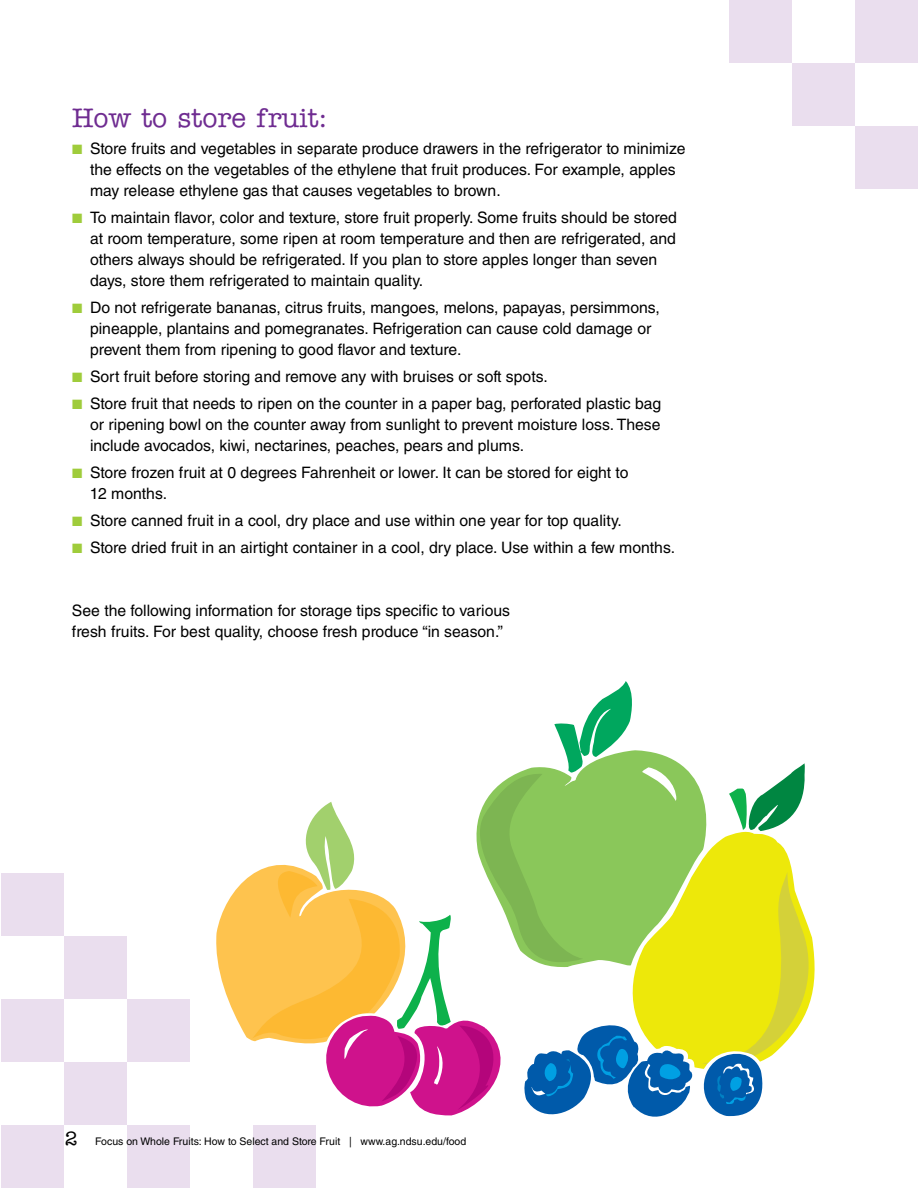
<style>
.page{position:relative;width:918px;height:1188px;background:#fff}
.page>*{position:absolute;margin:0;border:0;box-sizing:border-box;transform-origin:0 0}
.Subhead_1{font:500 27px "American Typewriter Std";color:#6f2c91}
.Body_text{font:15.75px/21px "Helvetica LT Std";color:#000}
.t1{font:10.5px "Helvetica LT Std";color:#000}
.s1{color:#9fcc3b}
.s2{font-family:"American Typewriter Std";font-weight:500;font-size:19.5px}
</style>
<div class="page">
<div style="left:855px;top:0;width:63px;height:63px;background:#eadeee"></div>
<div style="left:729px;top:0;width:63px;height:63px;background:#eadeee"></div>
<div style="left:792px;top:63px;width:63px;height:63px;background:#eadeee"></div>
<div style="left:855px;top:126px;width:63px;height:63px;background:#eadeee"></div>
<div style="left:1px;top:1125px;width:63px;height:63px;background:#eadeee"></div>
<div style="left:64px;top:1062px;width:63px;height:63px;background:#eadeee"></div>
<div style="left:1px;top:999px;width:63px;height:63px;background:#eadeee"></div>
<div style="left:64px;top:936px;width:63px;height:63px;background:#eadeee"></div>
<div style="left:127px;top:1125px;width:63px;height:63px;background:#eadeee"></div>
<div style="left:127px;top:999px;width:63px;height:63px;background:#eadeee"></div>
<div style="left:253px;top:1125px;width:63px;height:63px;background:#eadeee"></div>
<div style="left:1px;top:873px;width:63px;height:63px;background:#eadeee"></div>
<svg style="left:216px;top:681px;width:599px;height:436px"></svg>
<p class="Subhead_1" style="left:72px;top:102px;width:257px">How to store fruit:</p>
<p class="Body_text" style="left:90px;top:138px;width:597px;text-indent:-18px"><span class="s1">■</span> Store fruits and vegetables in separate produce drawers in the refrigerator to minimize the effects on the vegetables of the ethylene that fruit produces. For example, apples may release ethylene gas that causes vegetables to brown.</p>
<p class="Body_text" style="left:90px;top:207px;width:589px;text-indent:-18px"><span class="s1">■</span> To maintain flavor, color and texture, store fruit properly. Some fruits should be stored at room temperature, some ripen at room temperature and then are refrigerated, and others always should be refrigerated. If you plan to store apples longer than seven days, store them refrigerated to maintain quality.</p>
<p class="Body_text" style="left:90px;top:297px;width:571px;text-indent:-18px"><span class="s1">■</span> Do not refrigerate bananas, citrus fruits, mangoes, melons, papayas, persimmons, pineapple, plantains and pomegranates. Refrigeration can cause cold damage or prevent them from ripening to good flavor and texture.</p>
<p class="Body_text" style="left:72px;top:366px;width:477px"><span class="s1">■</span> Sort fruit before storing and remove any with bruises or soft spots.</p>
<p class="Body_text" style="left:90px;top:393px;width:573px;text-align:justify;text-indent:-18px"><span class="s1">■</span> Store fruit that needs to ripen on the counter in a paper bag, perforated plastic bag or ripening bowl on the counter away from sunlight to prevent moisture loss. These include avocados, kiwi, nectarines, peaches, pears and plums.</p>
<p class="Body_text" style="left:90px;top:462px;width:540px;text-indent:-18px"><span class="s1">■</span> Store frozen fruit at 0 degrees Fahrenheit or lower. It can be stored for eight to<br>12 months.</p>
<p class="Body_text" style="left:72px;top:510px;width:551px"><span class="s1">■</span> Store canned fruit in a cool, dry place and use within one year for top quality.</p>
<p class="Body_text" style="left:72px;top:537px;width:605px"><span class="s1">■</span> Store dried fruit in an airtight container in a cool, dry place. Use within a few months.</p>
<p class="Body_text" style="left:72px;top:600px;width:440px">See the following information for storage tips specific to various fresh fruits. For best quality, choose fresh produce “in season.”</p>
<p class="t1" style="left:65px;top:1135px;width:403px"><span class="s2">2</span> Focus on Whole Fruits: How to Select and Store Fruit | www.ag.ndsu.edu/food</p>
</div>
